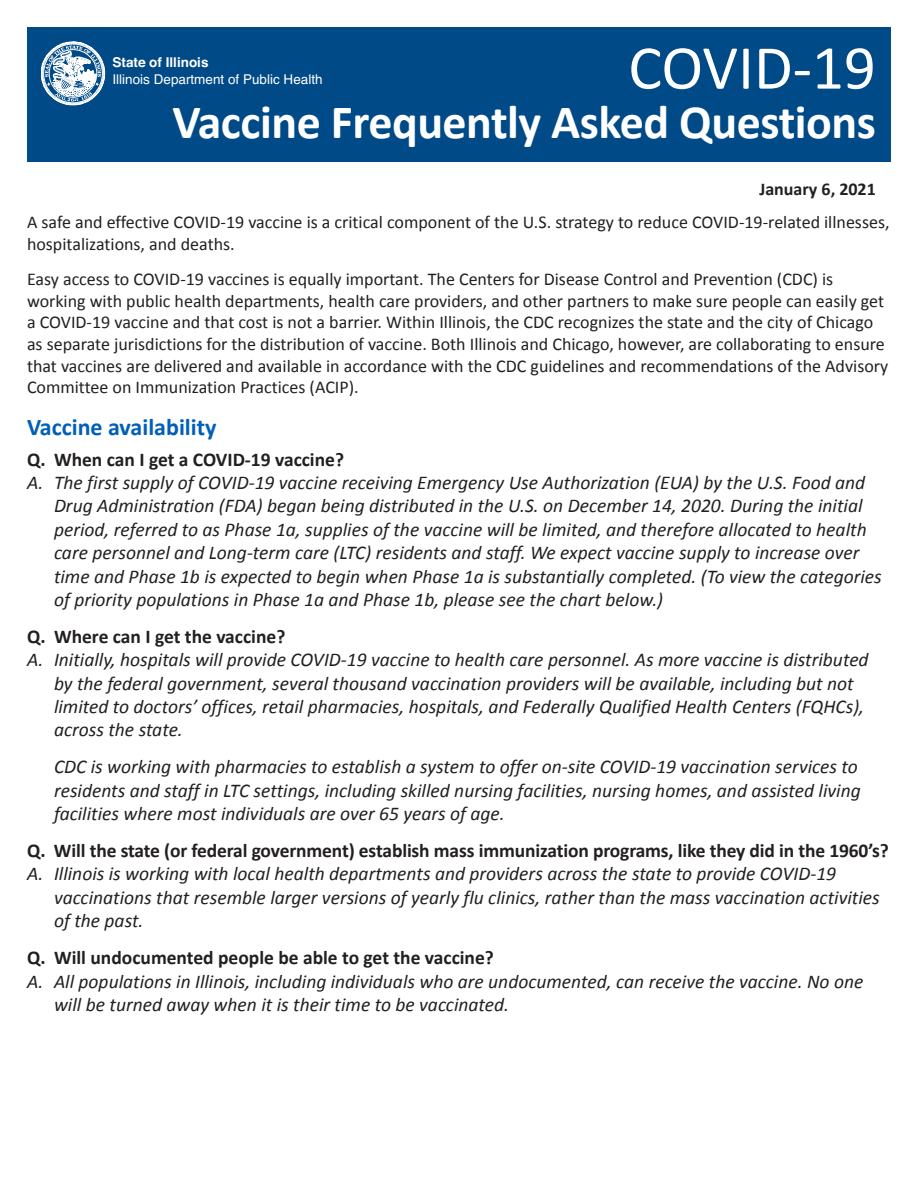
<style>
.page{position:relative;width:918px;height:1188px;background:#fff}
.page>*{position:absolute;margin:0;border:0;box-sizing:border-box;transform-origin:0 0}
.t1{font:63px "Calibri";color:#fff}
.t2{font:700 48px "Calibri";letter-spacing:-.01em;color:#fff}
.Subhead{font:700 24px "Calibri";color:#005fb9}
.Answer{font:italic 19.5px/23.4px "Calibri";color:#231f20}
.Question{font:700 19.5px "Calibri";letter-spacing:-.005em;color:#231f20}
.t3{font:18px/21.6px "Calibri";color:#231f20}
.t4{font:700 18px "Calibri";color:#231f20}
.t5{font:13.5px "Helvetica";color:#fff}
.t6{font:700 13.5px "Helvetica";color:#fff}
</style>
<div class="page">
<div style="left:27px;top:27px;width:864px;height:135px;background:#004a87"></div>
<svg style="left:41px;top:42px;width:64px;height:63px"></svg>
<h1 class="t1" style="left:628px;top:28px;width:249px">COVID-19</h1>
<h2 class="t2" style="left:172px;top:91px;width:705px">Vaccine Frequently Asked Questions</h2>
<p class="t6" style="left:113px;top:53px;width:98px">State of Illinois</p>
<p class="t5" style="left:113px;top:70px;width:212px">Illinois Department of Public Health</p>
<p class="t4" style="left:759px;top:177px;width:118px">January 6, 2021</p>
<p class="t3" style="left:27px;top:212px;width:864px">A safe and effective COVID-19 vaccine is a critical component of the U.S. strategy to reduce COVID-19-related illnesses, hospitalizations, and deaths.</p>
<p class="t3" style="left:27px;top:268px;width:863px">Easy access to COVID-19 vaccines is equally important. The Centers for Disease Control and Prevention (CDC) is working with public health departments, health care providers, and other partners to make sure people can easily get a COVID-19 vaccine and that cost is not a barrier. Within Illinois, the CDC recognizes the state and the city of Chicago as separate jurisdictions for the distribution of vaccine. Both Illinois and Chicago, however, are collaborating to ensure that vaccines are delivered and available in accordance with the CDC guidelines and recommendations of the Advisory Committee on Immunization Practices (ACIP).</p>
<p class="Subhead" style="left:27px;top:412px;width:191px">Vaccine availability</p>
<p class="Question" style="left:27px;top:447px;width:319px">Q. When can I get a COVID-19 vaccine?</p>
<p class="Answer" style="left:54px;top:470px;width:829px;text-indent:-27px">A. The first supply of COVID-19 vaccine receiving Emergency Use Authorization (EUA) by the U.S. Food and Drug Administration (FDA) began being distributed in the U.S. on December 14, 2020. During the initial period, referred to as Phase 1a, supplies of the vaccine will be limited, and therefore allocated to health care personnel and Long-term care (LTC) residents and staff. We expect vaccine supply to increase over time and Phase 1b is expected to begin when Phase 1a is substantially completed. (To view the categories of priority populations in Phase 1a and Phase 1b, please see the chart below.)</p>
<p class="Question" style="left:27px;top:624px;width:260px">Q. Where can I get the vaccine?</p>
<p class="Answer" style="left:54px;top:647px;width:816px;text-indent:-27px">A. Initially, hospitals will provide COVID-19 vaccine to health care personnel. As more vaccine is distributed by the federal government, several thousand vaccination providers will be available, including but not limited to doctors’ offices, retail pharmacies, hospitals, and Federally Qualified Health Centers (FQHCs), across the state.</p>
<p class="Answer" style="left:54px;top:754px;width:808px">CDC is working with pharmacies to establish a system to offer on-site COVID-19 vaccination services to residents and staff in LTC settings, including skilled nursing facilities, nursing homes, and assisted living facilities where most individuals are over 65 years of age.</p>
<p class="Question" style="left:27px;top:838px;width:863px">Q. Will the state (or federal government) establish mass immunization programs, like they did in the 1960’s?</p>
<p class="Answer" style="left:54px;top:862px;width:827px;text-indent:-27px">A. Illinois is working with local health departments and providers across the state to provide COVID-19 vaccinations that resemble larger versions of yearly flu clinics, rather than the mass vaccination activities of the past.</p>
<p class="Question" style="left:27px;top:945px;width:468px">Q. Will undocumented people be able to get the vaccine?</p>
<p class="Answer" style="left:54px;top:969px;width:811px;text-indent:-27px">A. All populations in Illinois, including individuals who are undocumented, can receive the vaccine. No one will be turned away when it is their time to be vaccinated.</p>
</div>
